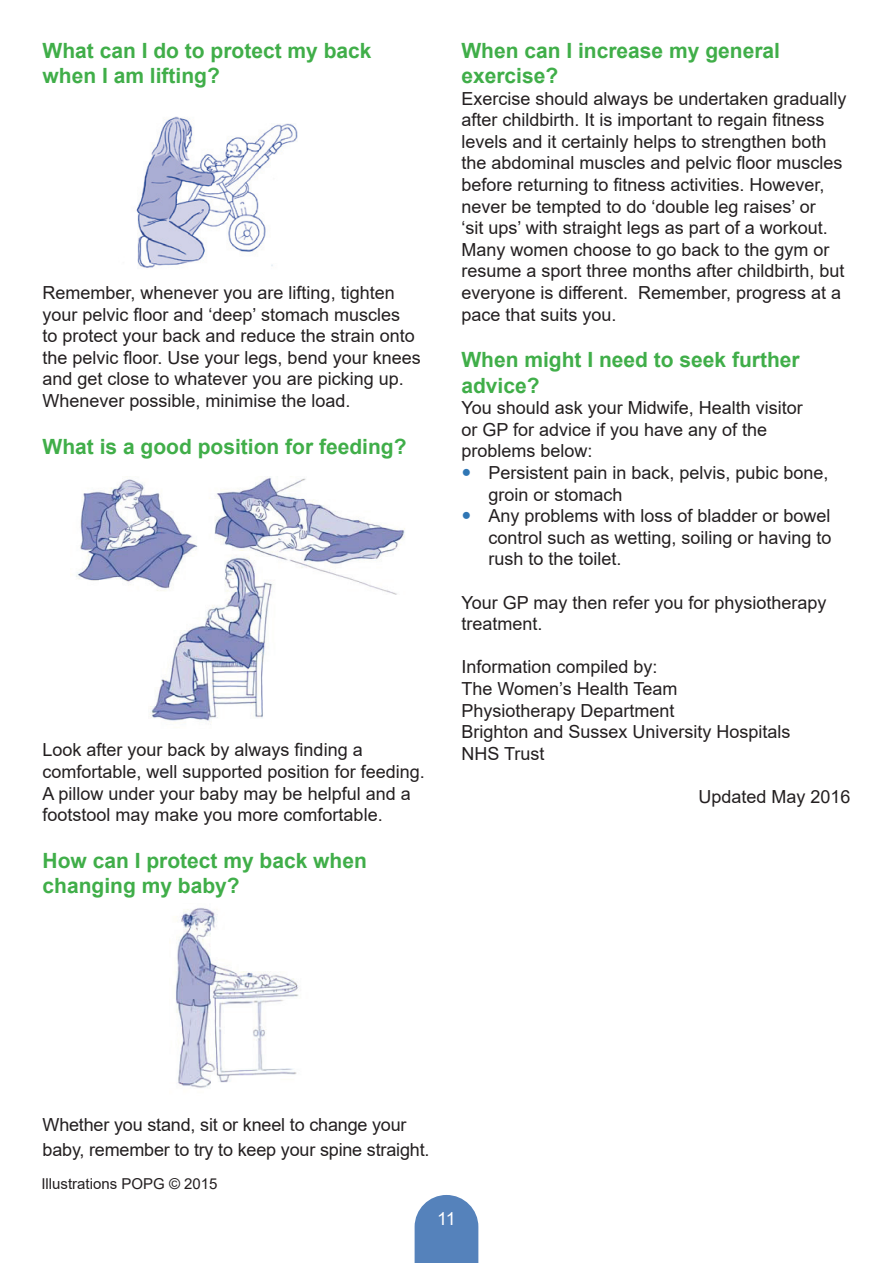
<style>
.page{position:relative;width:893px;height:1263px;background:#fff}
.page>*{position:absolute;margin:0;border:0;box-sizing:border-box;transform-origin:0 0}
.subtitle{font:700 21px/25.2px "Arial";color:#40ae49}
.body_text{font:18px/21.6px "Arial";color:#231f20}
.bullets{font:18px/21.6px "Arial";color:#231f20}
.t1{font:18px "Arial";color:#fff}
.body_text-2{font:15px "Arial";color:#231f20}
</style>
<div class="page">
<svg style="left:415px;top:1195px;width:63px;height:68px;background:#658ec1"></svg>
<img style="left:136px;top:116px;width:161px;height:152px">
<img style="left:76px;top:476px;width:329px;height:119px">
<img style="left:148px;top:554px;width:128px;height:169px">
<img style="left:176px;top:908px;width:124px;height:180px">
<p class="subtitle" style="left:43px;top:38px;width:331px">What can I do to protect my back when I am lifting?</p>
<p class="body_text" style="left:43px;top:282px;width:380px">Remember, whenever you are lifting, tighten your pelvic floor and ‘deep’ stomach muscles<br>to protect your back and reduce the strain onto the pelvic floor. Use your legs, bend your knees and get close to whatever you are picking up.<br>Whenever possible, minimise the load.</p>
<p class="subtitle" style="left:43px;top:434px;width:366px">What is a good position for feeding?</p>
<p class="body_text" style="left:43px;top:739px;width:384px">Look after your back by always finding a comfortable, well supported position for feeding.<br>A pillow under your baby may be helpful and a footstool may make you more comfortable.</p>
<p class="subtitle" style="left:43px;top:848px;width:326px">How can I protect my back when changing my baby?</p>
<p class="subtitle" style="left:461px;top:38px;width:320px">When can I increase my general exercise?</p>
<p class="body_text" style="left:461px;top:87px;width:387px">Exercise should always be undertaken gradually after childbirth. It is important to regain fitness levels and it certainly helps to strengthen both the abdominal muscles and pelvic floor muscles before returning to fitness activities. However, never be tempted to do ‘double leg raises’ or<br>‘sit ups’ with straight legs as part of a workout.<br>Many women choose to go back to the gym or resume a sport three months after childbirth, but everyone is different. Remember, progress at a pace that suits you.</p>
<p class="subtitle" style="left:461px;top:348px;width:340px">When might I need to seek further advice?</p>
<p class="body_text" style="left:461px;top:397px;width:343px">You should ask your Midwife, Health visitor or GP for advice if you have any of the problems below:</p>
<p class="body_text" style="left:488px;top:462px;width:342px">Persistent pain in back, pelvis, pubic bone, groin or stomach</p>
<p class="body_text" style="left:488px;top:505px;width:345px;text-align:justify">Any problems with loss of bladder or bowel control such as wetting, soiling or having to rush to the toilet.</p>
<p class="bullets" style="left:461px;top:591px;width:367px">Your GP may then refer you for physiotherapy treatment.</p>
<p class="body_text" style="left:461px;top:656px;width:198px">Information compiled by:</p>
<p class="body_text" style="left:461px;top:678px;width:218px">The Women’s Health Team</p>
<p class="body_text" style="left:461px;top:699px;width:215px">Physiotherapy Department</p>
<p class="body_text" style="left:461px;top:721px;width:331px">Brighton and Sussex University Hospitals<br>NHS Trust</p>
<p class="body_text" style="left:698px;top:786px;width:154px">Updated May 2016</p>
<p class="body_text" style="left:43px;top:1112px;width:389px;line-height:25.2px">Whether you stand, sit or kneel to change your baby, remember to try to keep your spine straight.</p>
<p class="body_text-2" style="left:41px;top:1173px;width:178px">Illustrations POPG © 2015</p>
<p class="t1" style="left:437px;top:1206px;width:20px">11</p>
</div>
